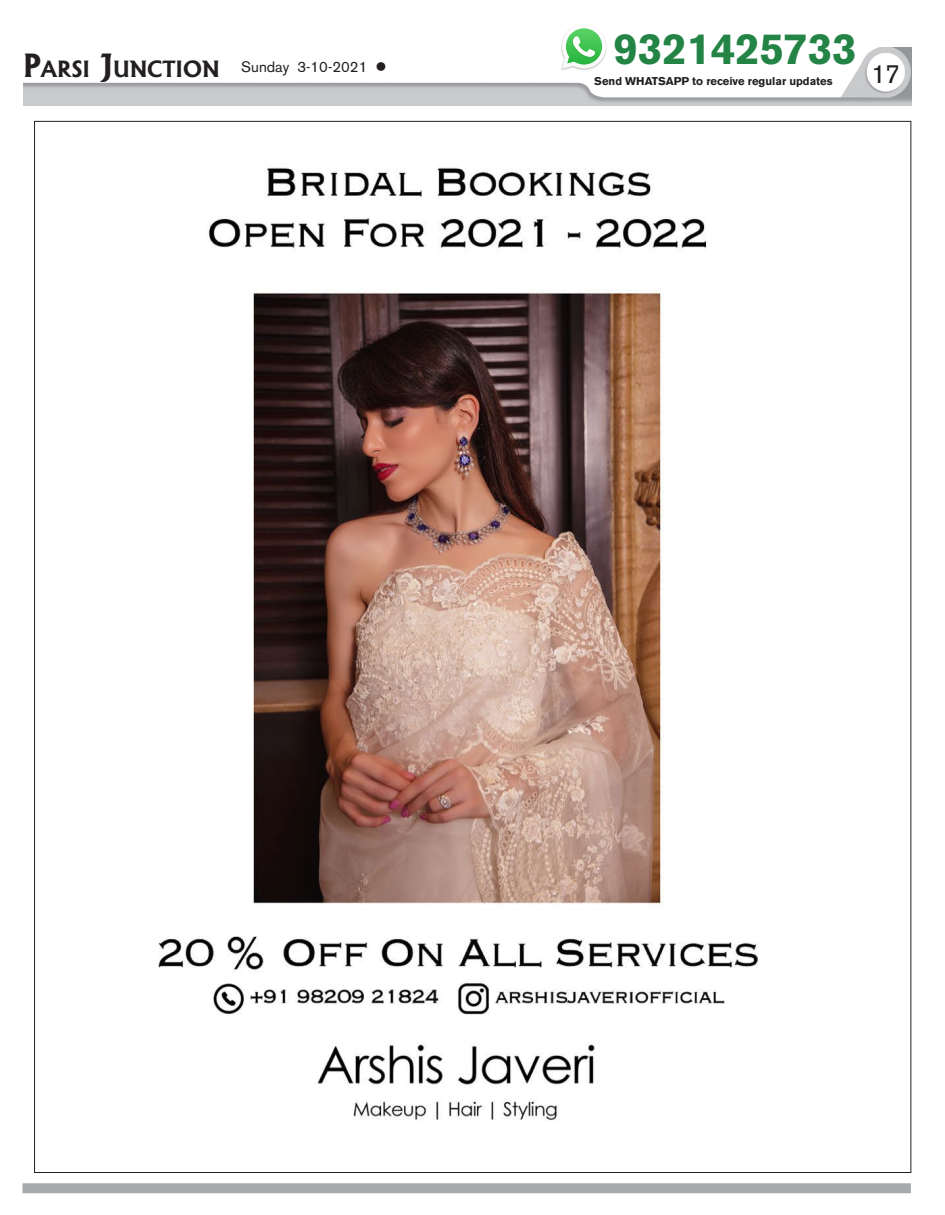
<style>
.page{position:relative;width:945px;height:1215px;background:#fff}
.page>*{position:absolute;margin:0;border:0;box-sizing:border-box;transform-origin:0 0}
.t1{font:700 43.38px "Akzidenz Grotesk BE";color:#238446}
.t2{font:26.25px "Akzidenz Grotesk BE";color:#231f20}
.t3{font:15px "Akzidenz Grotesk BE";color:#231f20}
.t4{font:700 11.25px "Akzidenz Grotesk BE";color:#231f20}
.s1{font-family:"Albertus";font-weight:700;font-size:30.62px}
.s2{font-family:"Albertus";font-weight:700;font-size:21.5px}
</style>
<div class="page">
<img style="left:24px;top:48px;width:887px;height:58px">
<div style="left:22px;top:1183px;width:889px;height:10px;background:#a8a9ad"></div>
<img style="left:558px;top:48px;width:52px;height:25px">
<img style="left:561px;top:42px;width:46px;height:28px">
<svg style="left:562px;top:28px;width:44px;height:41px"></svg>
<img style="left:158px;top:167px;width:600px;height:954px">
<h3 class="t3" style="left:23px;top:58px;width:365px"><span class="s1">P</span><span class="s2">ARSI</span> <span class="s1">J</span><span class="s2">UNCTION</span> Sunday 3-10-2021 ●</h3>
<h1 class="t1" style="left:614px;top:24px;width:244px">9321425733</h1>
<p class="t4" style="left:594px;top:75px;width:240px">Send WHATSAPP to receive regular updates</p>
<h2 class="t2" style="left:871px;top:58px;width:30px">17</h2>
</div>
